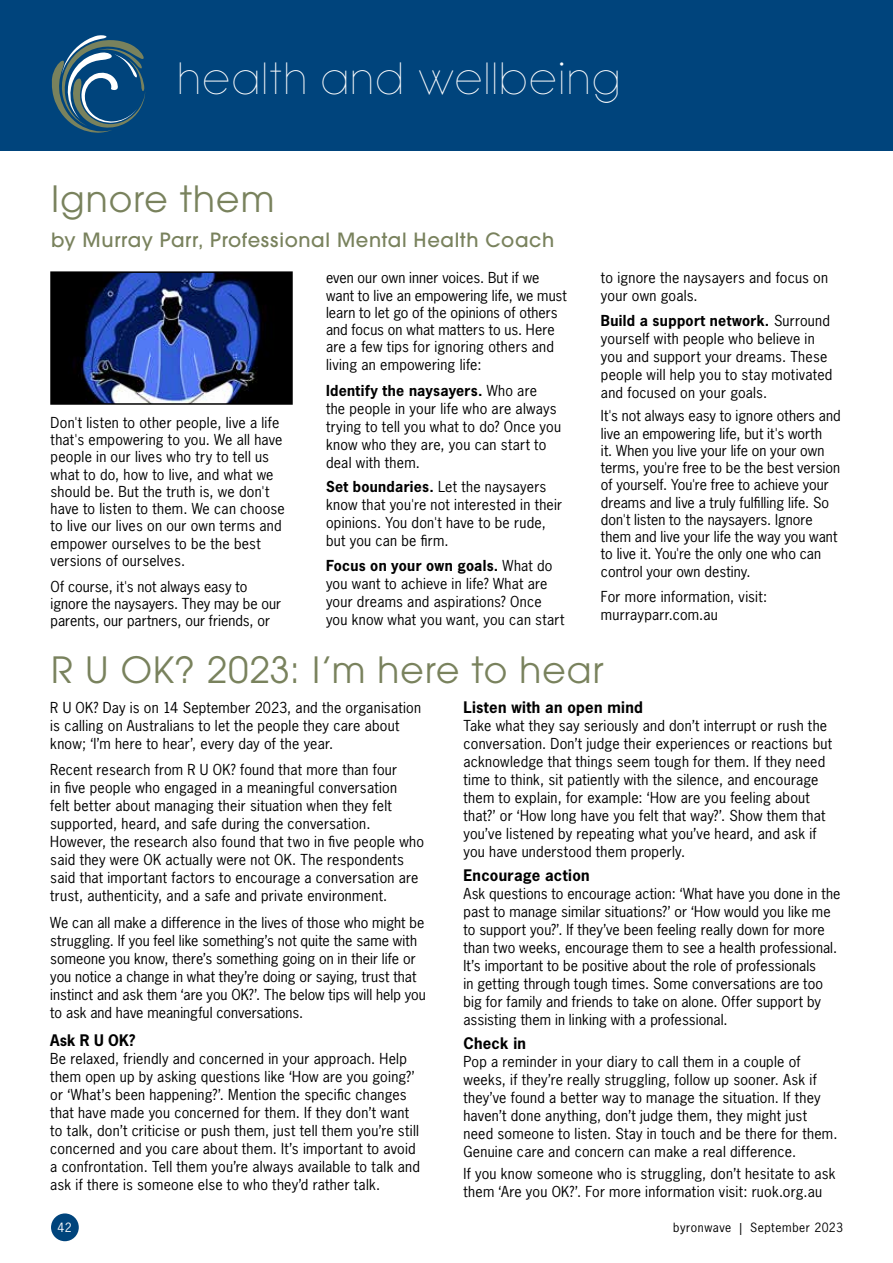
<style>
.page{position:relative;width:893px;height:1263px;background:#fff}
.page>*{position:absolute;margin:0;border:0;box-sizing:border-box;transform-origin:0 0}
.t1{font:36px "ITC Avant Garde Pro";letter-spacing:.03em;color:#79825d}
.t2{font:31.5px "Bondoluo Peek";letter-spacing:.115em;color:#fff}
.t3{font:500 19.5px "ITC Avant Garde Pro";letter-spacing:.035em;color:#79825d}
.t4{font:700 15px "News Gothic Std";letter-spacing:.02em;color:#000}
.t5{font:14.25px/18px "News Gothic Std";letter-spacing:.015em;color:#000}
.t6{font:12px "News Gothic Std";letter-spacing:.045em;color:#000}
.t7{font:12px "News Gothic Std";color:#fff}
.s1{font-weight:700}
</style>
<div class="page">
<div style="left:51px;top:1213px;width:28px;height:28px;background:#00447c;border-radius:50%"></div>
<img style="left:53px;top:274px;width:237px;height:128px">
<div style="left:50px;top:271px;width:243px;height:134px;border:2px solid #000"></div>
<div style="left:0;top:0;width:893px;height:151px;background:#00447c"></div>
<svg style="left:51px;top:35px;width:94px;height:98px"></svg>
<h2 class="t2" style="left:179px;top:60px;width:441px">health and wellbeing</h2>
<h1 class="t1" style="left:51px;top:176px;width:225px">Ignore them</h1>
<h3 class="t3" style="left:51px;top:227px;width:505px">by Murray Parr, Professional Mental Health Coach</h3>
<p class="t5" style="left:326px;top:269px;width:242px;line-height:17.2px">even our own inner voices. But if we want to live an empowering life, we must learn to let go of the opinions of others and focus on what matters to us. Here are a few tips for ignoring others and living an empowering life:</p>
<p class="t5" style="left:326px;top:382px;width:237px"><span class="s1">Identify the naysayers.</span> Who are<br>the people in your life who are always trying to tell you what to do? Once you know who they are, you can start to deal with them.</p>
<p class="t5" style="left:326px;top:478px;width:238px"><span class="s1">Set boundaries.</span> Let the naysayers know that you're not interested in their opinions. You don't have to be rude, but you can be firm.</p>
<p class="t5" style="left:326px;top:556px;width:240px"><span class="s1">Focus on your own goals.</span> What do you want to achieve in life? What are your dreams and aspirations? Once you know what you want, you can start</p>
<p class="t5" style="left:601px;top:269px;width:229px">to ignore the naysayers and focus on your own goals.</p>
<p class="t5" style="left:601px;top:311px;width:233px"><span class="s1">Build a support network.</span> Surround yourself with people who believe in you and support your dreams. These people will help you to stay motivated and focused on your goals.</p>
<p class="t5" style="left:601px;top:407px;width:241px;line-height:17.2px">It's not always easy to ignore others and live an empowering life, but it's worth<br>it. When you live your life on your own terms, you're free to be the best version of yourself. You're free to achieve your dreams and live a truly fulfilling life. So don't listen to the naysayers. Ignore them and live your life the way you want to live it. You're the only one who can control your own destiny.</p>
<p class="t5" style="left:601px;top:588px;width:168px;line-height:17.2px">For more information, visit: murrayparr.com.au</p>
<h1 class="t1" style="left:51px;top:648px;width:554px">R U OK? 2023: I’m here to hear</h1>
<p class="t5" style="left:50px;top:698px;width:372px">R U OK? Day is on 14 September 2023, and the organisation is calling on Australians to let the people they care about know; ‘I’m here to hear’, every day of the year.</p>
<p class="t5" style="left:50px;top:761px;width:375px">Recent research from R U OK? found that more than four<br>in five people who engaged in a meaningful conversation<br>felt better about managing their situation when they felt supported, heard, and safe during the conversation.<br>However, the research also found that two in five people who said they were OK actually were not OK. The respondents said that important factors to encourage a conversation are trust, authenticity, and a safe and private environment.</p>
<p class="t5" style="left:50px;top:913px;width:377px">We can all make a difference in the lives of those who might be struggling. If you feel like something’s not quite the same with someone you know, there’s something going on in their life or you notice a change in what they’re doing or saying, trust that instinct and ask them ‘are you OK?’. The below tips will help you to ask and have meaningful conversations.</p>
<p class="t4" style="left:50px;top:1030px;width:87px">Ask R U OK?</p>
<p class="t5" style="left:50px;top:1049px;width:371px">Be relaxed, friendly and concerned in your approach. Help them open up by asking questions like ‘How are you going?’ or ‘What’s been happening?’. Mention the specific changes that have made you concerned for them. If they don’t want to talk, don’t criticise or push them, just tell them you’re still concerned and you care about them. It’s important to avoid a confrontation. Tell them you’re always available to talk and ask if there is someone else to who they’d rather talk.</p>
<p class="t5" style="left:51px;top:414px;width:236px;line-height:17.2px">Don't listen to other people, live a life that's empowering to you. We all have people in our lives who try to tell us what to do, how to live, and what we should be. But the truth is, we don't have to listen to them. We can choose to live our lives on our own terms and empower ourselves to be the best versions of ourselves.</p>
<p class="t5" style="left:51px;top:577px;width:232px;line-height:17.2px">Of course, it's not always easy to ignore the naysayers. They may be our parents, our partners, our friends, or</p>
<p class="t4" style="left:463px;top:698px;width:181px">Listen with an open mind</p>
<p class="t5" style="left:463px;top:717px;width:370px">Take what they say seriously and don’t interrupt or rush the conversation. Don’t judge their experiences or reactions but acknowledge that things seem tough for them. If they need time to think, sit patiently with the silence, and encourage them to explain, for example: ‘How are you feeling about that?’ or ‘How long have you felt that way?’. Show them that you’ve listened by repeating what you’ve heard, and ask if you have understood them properly.</p>
<p class="t4" style="left:463px;top:866px;width:128px">Encourage action</p>
<p class="t5" style="left:463px;top:885px;width:378px">Ask questions to encourage action: ‘What have you done in the past to manage similar situations?’ or ‘How would you like me to support you?’. If they’ve been feeling really down for more than two weeks, encourage them to see a health professional.<br>It’s important to be positive about the role of professionals<br>in getting through tough times. Some conversations are too big for family and friends to take on alone. Offer support by assisting them in linking with a professional.</p>
<p class="t4" style="left:463px;top:1033px;width:64px">Check in</p>
<p class="t5" style="left:463px;top:1052px;width:375px">Pop a reminder in your diary to call them in a couple of weeks, if they’re really struggling, follow up sooner. Ask if they’ve found a better way to manage the situation. If they haven’t done anything, don’t judge them, they might just need someone to listen. Stay in touch and be there for them.<br>Genuine care and concern can make a real difference.</p>
<p class="t5" style="left:463px;top:1165px;width:374px">If you know someone who is struggling, don’t hesitate to ask them ‘Are you OK?’. For more information visit: ruok.org.au</p>
<p class="t7" style="left:58px;top:1220px;width:16px">42</p>
<p class="t6" style="left:673px;top:1220px;width:171px">byronwave | September 2023</p>
</div>
